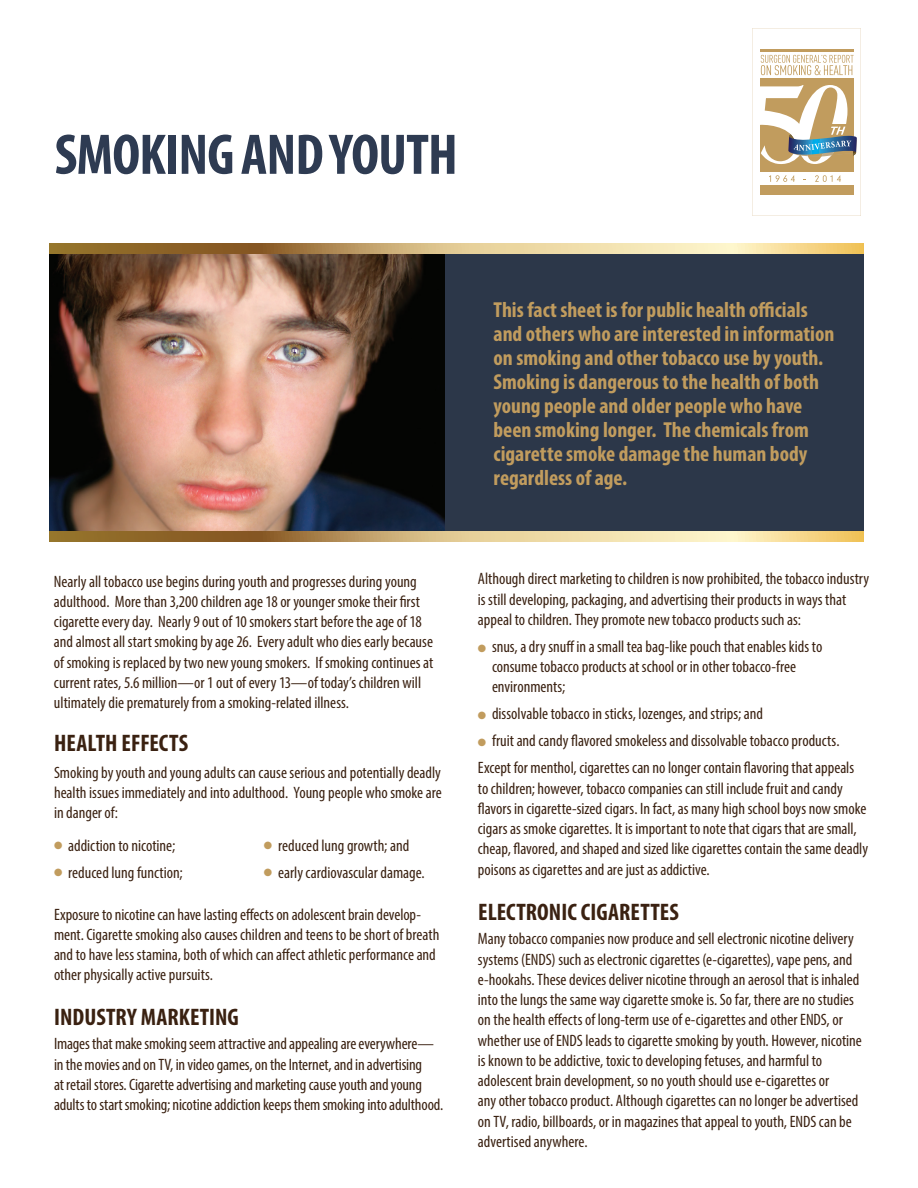
<style>
.page{position:relative;width:918px;height:1188px;background:#fff}
.page>*{position:absolute;margin:0;border:0;box-sizing:border-box;transform-origin:0 0}
.t1{font:700 condensed 57.75px "Myriad Pro";letter-spacing:-.015em;color:#2e3b52}
.t2{font:700 condensed 24px "Myriad Pro";letter-spacing:.005em;color:#3a2111}
.t3{font:700 condensed 21.75px/24px "Myriad Pro";color:#c19c5e}
.Lbody{font:condensed 16.5px/20.2px "Myriad Pro";color:#3a2111}
.t4{font:10.5px "Zapf Dingbats ITC";color:#c19c5e}
</style>
<div class="page">
<svg style="left:752px;top:28px;width:109px;height:188px"></svg>
<img style="left:50px;top:254px;width:396px;height:277px">
<div style="left:446px;top:248px;width:418px;height:288px;background:#2c3749"></div>
<svg style="left:50px;top:243px;width:814px;height:11px;background:#caad74"></svg>
<svg style="left:50px;top:531px;width:814px;height:11px;background:#caad74"></svg>
<h1 class="t1" style="left:55px;top:118px;width:405px">SMOKING AND YOUTH</h1>
<p class="Lbody" style="left:54px;top:571px;width:381px">Nearly all tobacco use begins during youth and progresses during young adulthood. More than 3,200 children age 18 or younger smoke their first cigarette every day. Nearly 9 out of 10 smokers start before the age of 18 and almost all start smoking by age 26. Every adult who dies early because of smoking is replaced by two new young smokers. If smoking continues at current rates, 5.6 million—or 1 out of every 13—of today’s children will ultimately die prematurely from a smoking-related illness.</p>
<h2 class="t2" style="left:54px;top:728px;width:136px">HEALTH EFFECTS</h2>
<p class="Lbody" style="left:54px;top:762px;width:389px;text-align:justify">Smoking by youth and young adults can cause serious and potentially deadly health issues immediately and into adulthood. Young people who smoke are in danger of:</p>
<p class="Lbody" style="left:68px;top:836px;width:109px">addiction to nicotine;</p>
<p class="Lbody" style="left:68px;top:863px;width:116px">reduced lung function;</p>
<p class="t4" style="left:54px;top:840px;width:10px">●</p>
<p class="t4" style="left:54px;top:867px;width:10px">●</p>
<p class="Lbody" style="left:278px;top:836px;width:133px">reduced lung growth; and</p>
<p class="Lbody" style="left:278px;top:863px;width:148px">early cardiovascular damage.</p>
<p class="t4" style="left:264px;top:840px;width:10px">●</p>
<p class="t4" style="left:264px;top:867px;width:10px">●</p>
<p class="Lbody" style="left:54px;top:904px;width:387px">Exposure to nicotine can have lasting effects on adolescent brain develop&shy;ment. Cigarette smoking also causes children and teens to be short of breath and to have less stamina, both of which can affect athletic performance and other physically active pursuits.</p>
<h2 class="t2" style="left:54px;top:1002px;width:186px">INDUSTRY MARKETING</h2>
<p class="Lbody" style="left:54px;top:1034px;width:391px">Images that make smoking seem attractive and appealing are everywhere— in the movies and on TV, in video games, on the Internet, and in advertising<br>at retail stores. Cigarette advertising and marketing cause youth and young adults to start smoking; nicotine addiction keeps them smoking into adulthood.</p>
<p class="t3" style="left:494px;top:297px;width:342px">This fact sheet is for public health officials and others who are interested in information on smoking and other tobacco use by youth.<br>Smoking is dangerous to the health of both young people and older people who have been smoking longer. The chemicals from cigarette smoke damage the human body regardless of age.</p>
<p class="Lbody" style="left:478px;top:569px;width:393px">Although direct marketing to children is now prohibited, the tobacco industry is still developing, packaging, and advertising their products in ways that appeal to children. They promote new tobacco products such as:</p>
<p class="t4" style="left:478px;top:643px;width:10px">●</p>
<p class="Lbody" style="left:492px;top:636px;width:332px">snus, a dry snuff in a small tea bag-like pouch that enables kids to consume tobacco products at school or in other tobacco-free environments;</p>
<p class="Lbody" style="left:492px;top:704px;width:273px">dissolvable tobacco in sticks, lozenges, and strips; and</p>
<p class="Lbody" style="left:492px;top:731px;width:349px">fruit and candy flavored smokeless and dissolvable tobacco products.</p>
<p class="Lbody" style="left:478px;top:758px;width:392px">Except for menthol, cigarettes can no longer contain flavoring that appeals to children; however, tobacco companies can still include fruit and candy flavors in cigarette-sized cigars. In fact, as many high school boys now smoke cigars as smoke cigarettes. It is important to note that cigars that are small, cheap, flavored, and shaped and sized like cigarettes contain the same deadly poisons as cigarettes and are just as addictive.</p>
<h2 class="t2" style="left:478px;top:897px;width:202px">ELECTRONIC CIGARETTES</h2>
<p class="Lbody" style="left:478px;top:929px;width:386px">Many tobacco companies now produce and sell electronic nicotine delivery systems (ENDS) such as electronic cigarettes (e-cigarettes), vape pens, and e-hookahs. These devices deliver nicotine through an aerosol that is inhaled into the lungs the same way cigarette smoke is. So far, there are no studies on the health effects of long-term use of e-cigarettes and other ENDS, or whether use of ENDS leads to cigarette smoking by youth. However, nicotine is known to be addictive, toxic to developing fetuses, and harmful to adolescent brain development, so no youth should use e-cigarettes or<br>any other tobacco product. Although cigarettes can no longer be advertised on TV, radio, billboards, or in magazines that appeal to youth, ENDS can be advertised anywhere.</p>
<p class="t4" style="left:478px;top:711px;width:10px">●</p>
<p class="t4" style="left:478px;top:738px;width:10px">●</p>
</div>
